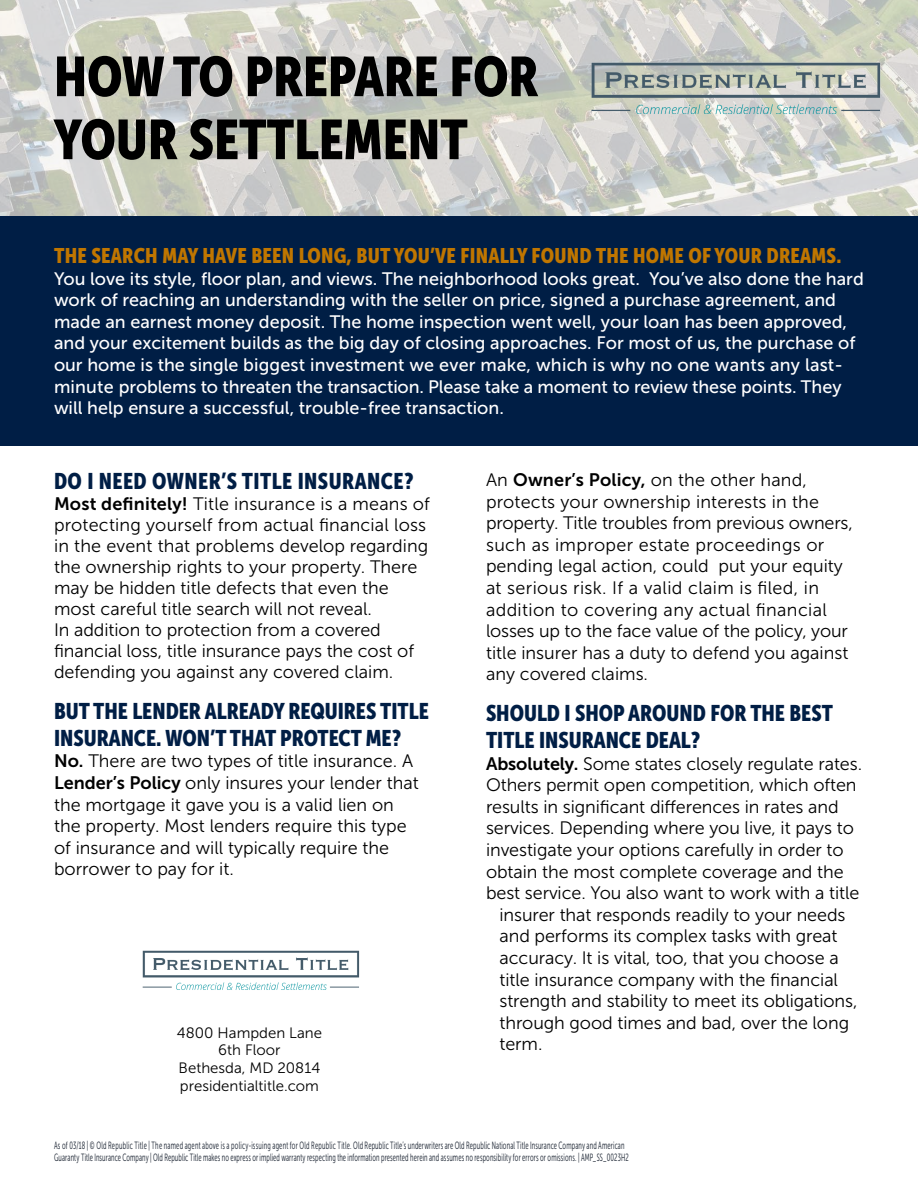
<style>
.page{position:relative;width:918px;height:1188px;background:#fff}
.page>*{position:absolute;margin:0;border:0;box-sizing:border-box;transform-origin:0 0}
.t1{font:55.5px/63px "Museo Sans Cond 900";color:#000}
.t2{font:22.5px/27px "Museo Sans Cond 900";color:#001e45}
.t3{font:22.5px "Museo Sans Cond 900";letter-spacing:.02em;color:#001e45}
.t4{font:21px "Museo Sans Cond 900";letter-spacing:.01em;color:#c07600}
.t5{font:18px/21.6px "Museo Sans 300";letter-spacing:-.005em;color:#000}
.t6{font:18px/21.6px "Museo Sans 500";color:#fff}
.t7{font:15px/17.7px "Museo Sans 300";color:#000;text-align:center}
.t8{font:10.5px/12px "Museo Sans Cond 300";letter-spacing:.02em;color:#1a2331;scale:.7 1}
.s1{font-family:"Museo Sans 700"}
</style>
<div class="page">
<img style="left:0;top:0;width:918px;height:216px">
<div style="left:0;top:216px;width:918px;height:230px;background:#001e45"></div>
<img style="left:580px;top:50px;width:311px;height:75px">
<img style="left:142px;top:950px;width:218px;height:40px">
<h1 class="t1" style="left:54px;top:45px;width:486px">HOW TO PREPARE FOR<br>YOUR SETTLEMENT</h1>
<p class="t4" style="left:54px;top:244px;width:789px">THE SEARCH MAY HAVE BEEN LONG, BUT YOU’VE FINALLY FOUND THE HOME OF YOUR DREAMS.</p>
<p class="t6" style="left:54px;top:268px;width:811px">You love its style, floor plan, and views. The neighborhood looks great. You’ve also done the hard work of reaching an understanding with the seller on price, signed a purchase agreement, and made an earnest money deposit. The home inspection went well, your loan has been approved, and your excitement builds as the big day of closing approaches. For most of us, the purchase of our home is the single biggest investment we ever make, which is why no one wants any last&shy;minute problems to threaten the transaction. Please take a moment to review these points. They will help ensure a successful, trouble-free transaction.</p>
<p class="t3" style="left:54px;top:469px;width:361px">DO I NEED OWNER’S TITLE INSURANCE?</p>
<p class="t5" style="left:54px;top:494px;width:378px;line-height:21px"><span class="s1">Most definitely!</span> Title insurance is a means of protecting yourself from actual financial loss in the event that problems develop regarding the ownership rights to your property. There may be hidden title defects that even the most careful title search will not reveal.<br>In addition to protection from a covered financial loss, title insurance pays the cost of defending you against any covered claim.</p>
<p class="t2" style="left:54px;top:697px;width:376px">BUT THE LENDER ALREADY REQUIRES TITLE<br>INSURANCE. WON’T THAT PROTECT ME?</p>
<p class="t5" style="left:54px;top:751px;width:366px"><span class="s1">No.</span> There are two types of title insurance. A <span class="s1">Lender’s Policy</span> only insures your lender that the mortgage it gave you is a valid lien on the property. Most lenders require this type of insurance and will typically require the borrower to pay for it.</p>
<p class="t7" style="left:177px;top:1024px;width:147px">4800 Hampden Lane<br>6th Floor<br>Bethesda, MD 20814 presidentialtitle.com</p>
<p class="t5" style="left:486px;top:469px;width:368px">An <span class="s1">Owner’s Policy,</span> on the other hand, protects your ownership interests in the property. Title troubles from previous owners, such as improper estate proceedings or pending legal action, could put your equity at serious risk. If a valid claim is filed, in addition to covering any actual financial losses up to the face value of the policy, your title insurer has a duty to defend you against any covered claims.</p>
<p class="t2" style="left:486px;top:699px;width:348px">SHOULD I SHOP AROUND FOR THE BEST<br>TITLE INSURANCE DEAL?</p>
<p class="t5" style="left:486px;top:753px;width:378px"><span class="s1">Absolutely.</span> Some states closely regulate rates.</p>
<p class="t5" style="left:486px;top:774px;width:372px">Others permit open competition, which often</p>
<p class="t5" style="left:486px;top:796px;width:354px">results in significant differences in rates and</p>
<p class="t5" style="left:486px;top:817px;width:369px">services. Depending where you live, it pays to</p>
<p class="t5" style="left:486px;top:839px;width:359px">investigate your options carefully in order to</p>
<p class="t5" style="left:486px;top:861px;width:359px">obtain the most complete coverage and the</p>
<p class="t5" style="left:486px;top:882px;width:375px">best service. You also want to work with a title</p>
<p class="t5" style="left:500px;top:904px;width:348px">insurer that responds readily to your needs</p>
<p class="t5" style="left:500px;top:925px;width:340px">and performs its complex tasks with great</p>
<p class="t5" style="left:500px;top:947px;width:341px">accuracy. It is vital, too, that you choose a</p>
<p class="t5" style="left:500px;top:969px;width:340px">title insurance company with the financial</p>
<p class="t5" style="left:500px;top:990px;width:359px">strength and stability to meet its obligations,</p>
<p class="t5" style="left:500px;top:1012px;width:351px">through good times and bad, over the long</p>
<p class="t5" style="left:500px;top:1033px;width:44px">term.</p>
<p class="t8" style="left:54px;top:1139px;width:822px">As of 03/18 | © Old Republic Title | The named agent above is a policy-issuing agent for Old Republic Title. Old Republic Title’s underwriters are Old Republic National Title Insurance Company and American<br>Guaranty Title Insurance Company | Old Republic Title makes no express or implied warranty respecting the information presented herein and assumes no responsibility for errors or omissions. | AMP_SS_0023H2</p>
</div>
